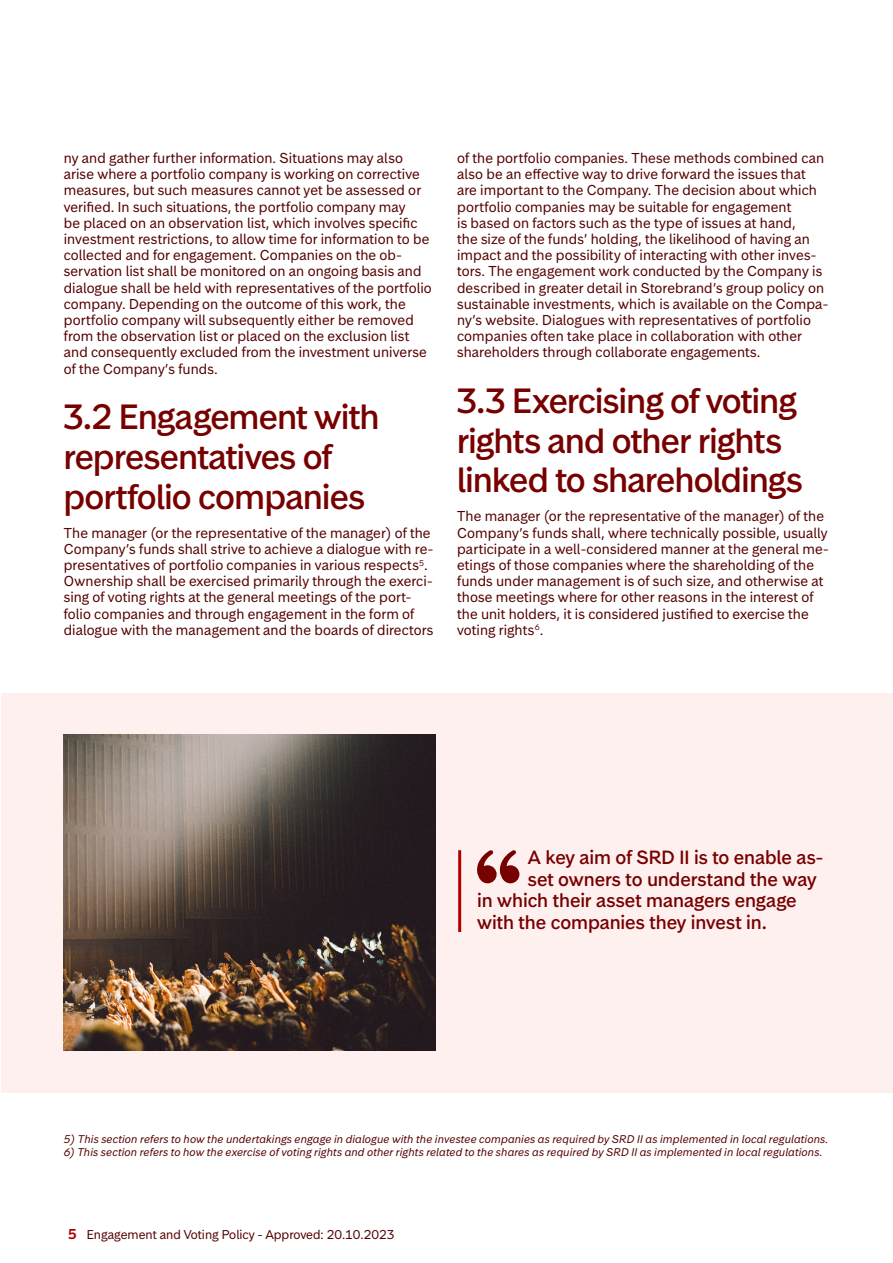
<style>
.page{position:relative;width:893px;height:1263px;background:#fff}
.page>*{position:absolute;margin:0;border:0;box-sizing:border-box;transform-origin:0 0}
.H4_subheading_dark_red{font:500 33px/39.6px "Storebrand Display";letter-spacing:-.01em;color:#700}
.Intro_Ingress_dark_red_-_12pt{font:500 18px "Storebrand Text";letter-spacing:-.005em;color:#700}
.Body_text_extra_dark_red_-_9pt{font:13.5px/16.2px "Storebrand Text";letter-spacing:.005em;color:#560000}
.t1{font:12px "Storebrand Text";color:#560000}
.Image_graph_captions_-_8pt{font:italic 10.5px "Storebrand Text";letter-spacing:.015em;color:#560000}
.s1{font-weight:600;font-size:13.5px;color:#b20000}
</style>
<div class="page">
<div style="left:1px;top:693px;width:892px;height:400px;background:#fff0f0"></div>
<svg style="left:477px;top:850px;width:42px;height:33px"></svg>
<hr style="left:458px;top:850px;width:3px;height:82px;background:#b20000">
<img style="left:64px;top:734px;width:372px;height:316px">
<p class="Body_text_extra_dark_red_-_9pt" style="left:64px;top:150px;width:369px">ny and gather further information. Situations may also arise where a portfolio company is working on corrective measures, but such measures cannot yet be assessed or verified. In such situations, the portfolio company may<br>be placed on an observation list, which involves specific investment restrictions, to allow time for information to be collected and for engagement. Companies on the ob&shy;servation list shall be monitored on an ongoing basis and dialogue shall be held with representatives of the portfolio company. Depending on the outcome of this work, the portfolio company will subsequently either be removed from the observation list or placed on the exclusion list and consequently excluded from the investment universe of the Company’s funds.</p>
<p class="H4_subheading_dark_red" style="left:64px;top:397px;width:317px">3.2 Engagement with representatives of portfolio companies</p>
<p class="Body_text_extra_dark_red_-_9pt" style="left:64px;top:524px;width:371px">The manager (or the representative of the manager) of the Company’s funds shall strive to achieve a dialogue with re&shy;presentatives of portfolio companies in various respects<sup>5</sup>.<br>Ownership shall be exercised primarily through the exerci&shy;sing of voting rights at the general meetings of the port&shy;folio companies and through engagement in the form of dialogue with the management and the boards of directors</p>
<p class="Body_text_extra_dark_red_-_9pt" style="left:457px;top:150px;width:373px">of the portfolio companies. These methods combined can also be an effective way to drive forward the issues that are important to the Company. The decision about which portfolio companies may be suitable for engagement<br>is based on factors such as the type of issues at hand,<br>the size of the funds’ holding, the likelihood of having an impact and the possibility of interacting with other inves&shy;tors. The engagement work conducted by the Company is described in greater detail in Storebrand’s group policy on sustainable investments, which is available on the Compa&shy;ny’s website. Dialogues with representatives of portfolio companies often take place in collaboration with other shareholders through collaborate engagements.</p>
<p class="H4_subheading_dark_red" style="left:457px;top:381px;width:347px">3.3 Exercising of voting rights and other rights linked to shareholdings</p>
<p class="Body_text_extra_dark_red_-_9pt" style="left:457px;top:508px;width:373px">The manager (or the representative of the manager) of the Company’s funds shall, where technically possible, usually participate in a well-considered manner at the general me&shy;etings of those companies where the shareholding of the funds under management is of such size, and otherwise at those meetings where for other reasons in the interest of the unit holders, it is considered justified to exercise the voting rights<sup>6</sup>.</p>
<p class="Intro_Ingress_dark_red_-_12pt" style="left:528px;top:845px;width:297px">A key aim of SRD II is to enable as-</p>
<p class="Intro_Ingress_dark_red_-_12pt" style="left:528px;top:867px;width:290px">set owners to understand the way</p>
<p class="Intro_Ingress_dark_red_-_12pt" style="left:477px;top:888px;width:321px">in which their asset managers engage</p>
<p class="Intro_Ingress_dark_red_-_12pt" style="left:477px;top:910px;width:291px">with the companies they invest in.</p>
<p class="Image_graph_captions_-_8pt" style="left:64px;top:1132px;width:766px">5) This section refers to how the undertakings engage in dialogue with the investee companies as required by SRD II as implemented in local regulations.</p>
<p class="Image_graph_captions_-_8pt" style="left:64px;top:1145px;width:760px">6) This section refers to how the exercise of voting rights and other rights related to the shares as required by SRD II as implemented in local regulations.</p>
<p class="t1" style="left:68px;top:1226px;width:328px"><span class="s1">5</span> Engagement and Voting Policy - Approved: 20.10.2023</p>
</div>
